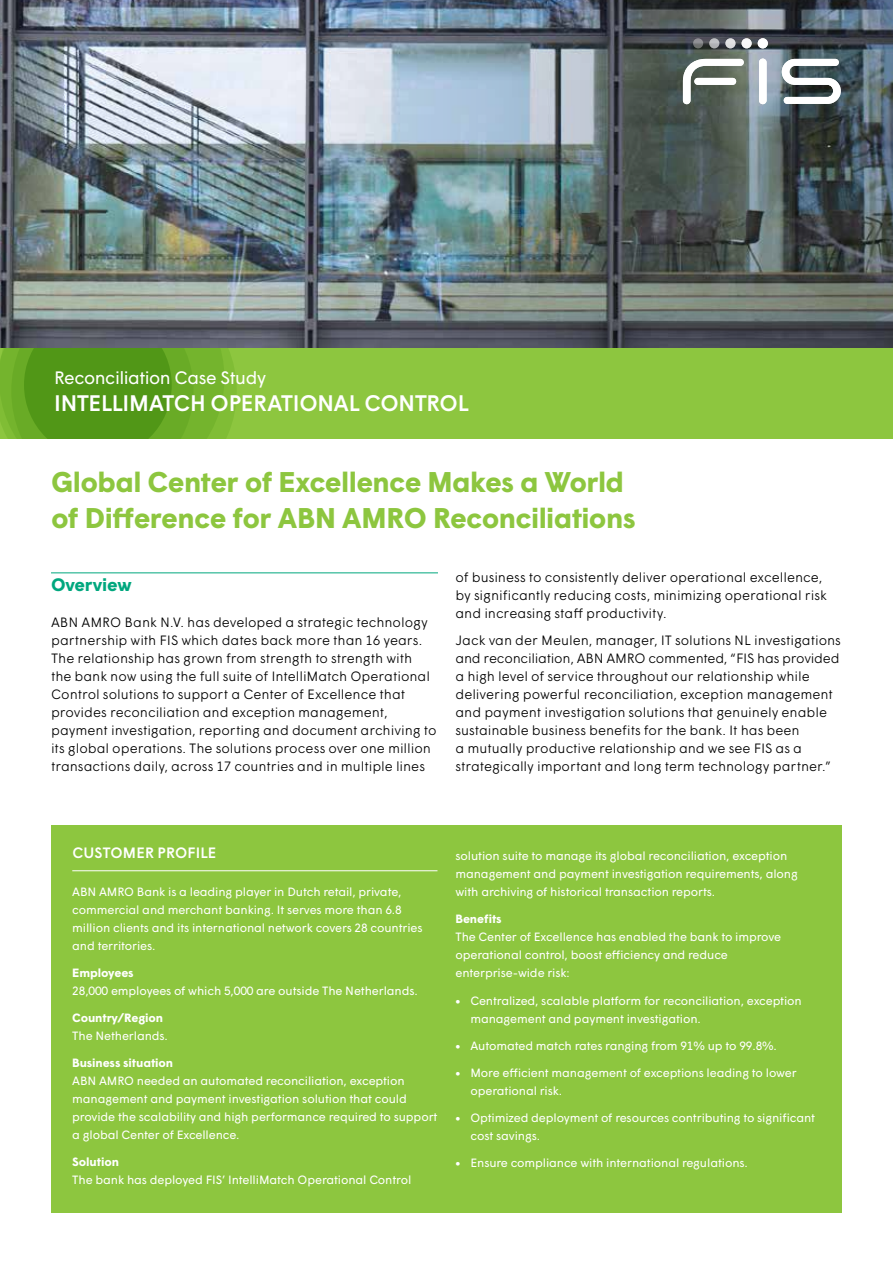
<style>
.page{position:relative;width:893px;height:1263px;background:#fff}
.page>*{position:absolute;margin:0;border:0;box-sizing:border-box;transform-origin:0 0}
.t1{font:700 28.5px/36px "Wigrum";letter-spacing:-.02em;color:#8dc63f}
.t2{font:500 22.5px "Wigrum";letter-spacing:-.01em;color:#fff}
.t3{font:18px "Wigrum";letter-spacing:-.025em;color:#fff}
.t4{font:700 18px "Wigrum";letter-spacing:-.01em;color:#00a77e}
.t5{font:500 15px "Wigrum";letter-spacing:.01em;color:#fff}
.t6{font:300 13.5px/18px "Wigrum";letter-spacing:-.005em;color:#000}
.t7{font:12px/18px "Wigrum";letter-spacing:-.01em;color:#fff}
.t8{font:700 12px "Wigrum";letter-spacing:-.01em;color:#fff}
.s1{font-size:9px}
</style>
<div class="page">
<img style="left:0;top:0;width:288px;height:348px">
<img style="left:288px;top:0;width:605px;height:348px">
<div style="left:0;top:348px;width:893px;height:90px;background:#8dc63f"></div>
<svg style="left:0;top:348px;width:236px;height:90px;background:#5fa21f"></svg>
<hr style="left:51px;top:573px;width:387px;height:1px;background:#00a77e">
<svg style="left:782px;top:59px;width:59px;height:45px"></svg>
<div style="left:758px;top:38px;width:10px;height:10px;background:#fff;border-radius:50%"></div>
<div style="left:741px;top:38px;width:11px;height:10px;background:#f7f7f7;border-radius:50%"></div>
<svg style="left:725px;top:38px;width:10px;height:10px"></svg>
<svg style="left:709px;top:38px;width:10px;height:10px"></svg>
<svg style="left:693px;top:38px;width:10px;height:10px"></svg>
<svg style="left:683px;top:59px;width:61px;height:45px"></svg>
<div style="left:694px;top:78px;width:42px;height:7px;background:#fff;border-radius:3px"></div>
<div style="left:759px;top:59px;width:8px;height:45px;background:#fff;border-radius:4px"></div>
<div style="left:51px;top:825px;width:791px;height:387px;background:#8dc63f"></div>
<hr style="left:72px;top:870px;width:365px;height:1px;background:#fff">
<h3 class="t3" style="left:54px;top:364px;width:214px">Reconciliation Case Study</h3>
<h2 class="t2" style="left:54px;top:386px;width:416px">INTELLIMATCH OPERATIONAL CONTROL</h2>
<h1 class="t1" style="left:51px;top:462px;width:586px">Global Center of Excellence Makes a World of Difference for ABN AMRO Reconciliations</h1>
<h3 class="t4" style="left:51px;top:571px;width:82px">Overview</h3>
<p class="t6" style="left:51px;top:612px;width:387px">ABN AMRO Bank N.V. has developed a strategic technology partnership with FIS which dates back more than 16 years.<br>The relationship has grown from strength to strength with<br>the bank now using the full suite of IntelliMatch Operational Control solutions to support a Center of Excellence that provides reconciliation and exception management, payment investigation, reporting and document archiving to its global operations. The solutions process over one million transactions daily, across 17 countries and in multiple lines</p>
<p class="t6" style="left:455px;top:567px;width:373px">of business to consistently deliver operational excellence, by significantly reducing costs, minimizing operational risk and increasing staff productivity.</p>
<p class="t6" style="left:455px;top:630px;width:387px">Jack van der Meulen, manager, IT solutions NL investigations and reconciliation, ABN AMRO commented, “FIS has provided a high level of service throughout our relationship while delivering powerful reconciliation, exception management and payment investigation solutions that genuinely enable sustainable business benefits for the bank. It has been<br>a mutually productive relationship and we see FIS as a strategically important and long term technology partner.”</p>
<p class="t5" style="left:72px;top:841px;width:145px">CUSTOMER PROFILE</p>
<p class="t7" style="left:72px;top:882px;width:352px">ABN AMRO Bank is a leading player in Dutch retail, private, commercial and merchant banking. It serves more than 6.8 million clients and its international network covers 28 countries and territories.</p>
<p class="t8" style="left:72px;top:964px;width:63px">Employees</p>
<p class="t7" style="left:72px;top:981px;width:347px">28,000 employees of which 5,000 are outside The Netherlands.</p>
<p class="t8" style="left:72px;top:1009px;width:92px">Country/Region</p>
<p class="t7" style="left:72px;top:1026px;width:97px">The Netherlands.</p>
<p class="t8" style="left:72px;top:1054px;width:102px">Business situation</p>
<p class="t7" style="left:72px;top:1071px;width:367px">ABN AMRO needed an automated reconciliation, exception management and payment investigation solution that could provide the scalability and high performance required to support a global Center of Excellence.</p>
<p class="t8" style="left:72px;top:1153px;width:48px">Solution</p>
<p class="t7" style="left:72px;top:1170px;width:341px">The bank has deployed FIS’ IntelliMatch Operational Control</p>
<p class="t7" style="left:455px;top:846px;width:344px">solution suite to manage its global reconciliation, exception management and payment investigation requirements, along with archiving of historical transaction reports.</p>
<p class="t8" style="left:455px;top:910px;width:48px">Benefits</p>
<p class="t7" style="left:455px;top:927px;width:327px">The Center of Excellence has enabled the bank to improve operational control, boost efficiency and reduce enterprise-wide risk:</p>
<p class="t7" style="left:470px;top:991px;width:333px;text-indent:-15px"><span class="s1">●</span> Centralized, scalable platform for reconciliation, exception management and payment investigation.</p>
<p class="t7" style="left:455px;top:1036px;width:323px"><span class="s1">●</span> Automated match rates ranging from 91% up to 99.8%.</p>
<p class="t7" style="left:470px;top:1063px;width:328px;text-indent:-15px"><span class="s1">●</span> More efficient management of exceptions leading to lower operational risk.</p>
<p class="t7" style="left:470px;top:1108px;width:346px;text-indent:-15px"><span class="s1">●</span> Optimized deployment of resources contributing to significant cost savings.</p>
<p class="t7" style="left:455px;top:1153px;width:294px"><span class="s1">●</span> Ensure compliance with international regulations.</p>
</div>
